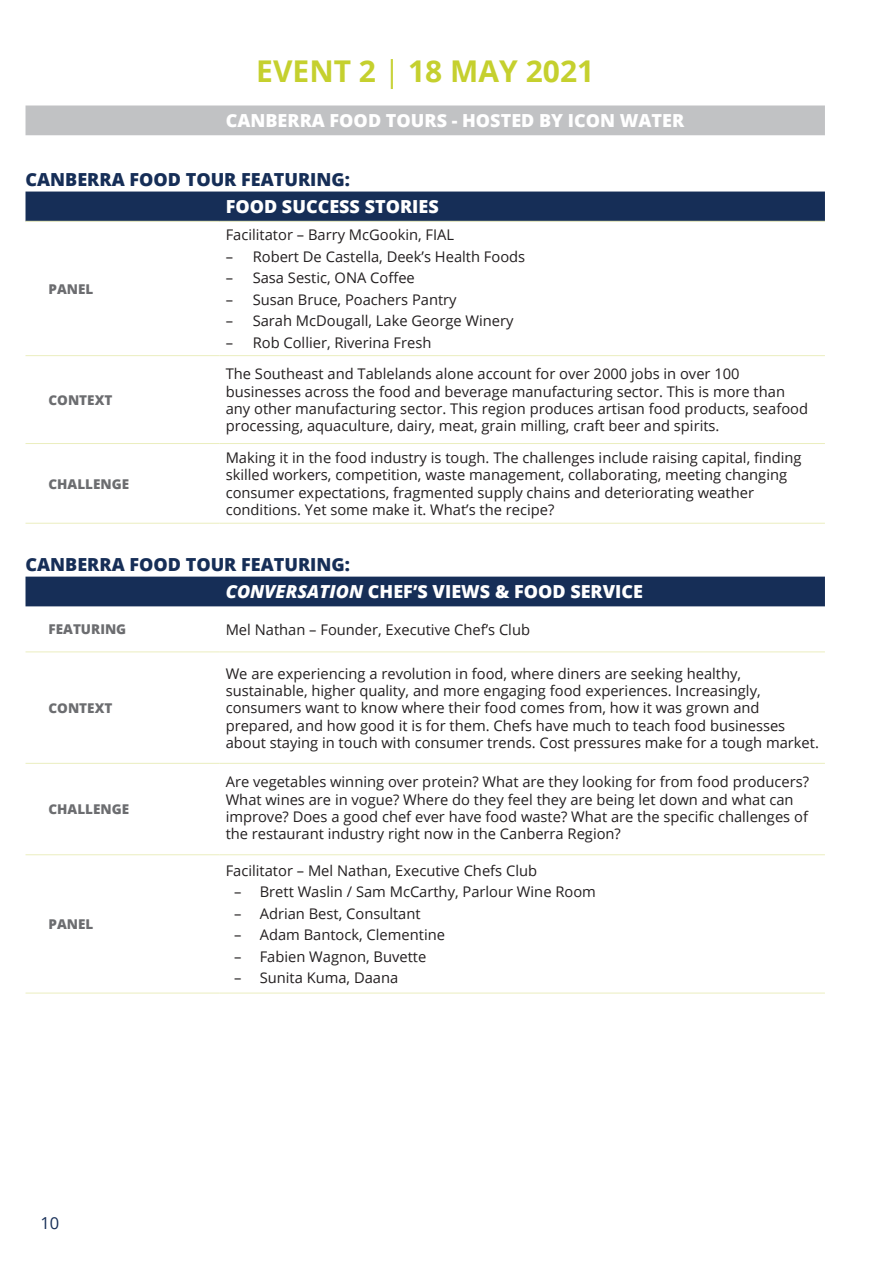
<style>
.page{position:relative;width:893px;height:1263px;background:#fff}
.page>*{position:absolute;margin:0;border:0;box-sizing:border-box;transform-origin:0 0}
.t1{font:700 30px "Open Sans";color:#c5d02e}
.table1_theme{font:800 18px "Open Sans";color:#fff}
.table1_theme-2{font:800 18px "Open Sans";color:#162e57}
.None-2{font:16.5px "Open Sans";color:#162e57}
.table1_text{font:14.7px/17.2px "Open Sans";color:#231f20}
.table1_activity{font:800 13.5px "Open Sans";color:#6c6d70}
.s1{font-weight:400}
.s2{font-style:italic}
</style>
<div class="page">
<div style="left:26px;top:105px;width:799px;height:30px;background:#c1c2c4"></div>
<div style="left:26px;top:192px;width:799px;height:29px;background:#162e57"></div>
<hr style="left:26px;top:221px;width:194px;height:1px;background:#ebeebf">
<hr style="left:220px;top:221px;width:605px;height:1px;background:#ebeebf">
<hr style="left:26px;top:355px;width:194px;height:1px;background:#ebeebf">
<hr style="left:220px;top:355px;width:605px;height:1px;background:#ebeebf">
<hr style="left:26px;top:443px;width:194px;height:1px;background:#ebeebf">
<hr style="left:220px;top:443px;width:605px;height:1px;background:#ebeebf">
<hr style="left:26px;top:523px;width:194px;height:1px;background:#ebeebf">
<hr style="left:220px;top:523px;width:605px;height:1px;background:#ebeebf">
<div style="left:26px;top:577px;width:799px;height:29px;background:#162e57"></div>
<hr style="left:26px;top:651px;width:194px;height:1px;background:#ebeebf">
<hr style="left:220px;top:651px;width:605px;height:1px;background:#ebeebf">
<hr style="left:26px;top:763px;width:194px;height:1px;background:#ebeebf">
<hr style="left:220px;top:763px;width:605px;height:1px;background:#ebeebf">
<hr style="left:26px;top:854px;width:194px;height:1px;background:#ebeebf">
<hr style="left:220px;top:854px;width:605px;height:1px;background:#ebeebf">
<hr style="left:26px;top:993px;width:194px;height:1px;background:#ebeebf">
<hr style="left:220px;top:993px;width:605px;height:1px;background:#ebeebf">
<p class="t1" style="left:256px;top:50px;width:339px">EVENT 2 <span class="s1">|</span> 18 MAY 2021</p>
<p class="table1_theme" style="left:226px;top:107px;width:460px">CANBERRA FOOD TOURS - HOSTED BY ICON WATER</p>
<p class="table1_theme-2" style="left:26px;top:165px;width:326px">CANBERRA FOOD TOUR FEATURING:</p>
<p class="table1_theme" style="left:226px;top:193px;width:215px">FOOD SUCCESS STORIES</p>
<p class="table1_activity" style="left:49px;top:278px;width:46px">PANEL</p>
<p class="table1_activity" style="left:49px;top:390px;width:65px">CONTEXT</p>
<p class="table1_text" style="left:226px;top:226px;width:230px">Facilitator – Barry McGookin, FIAL</p>
<p class="table1_text" style="left:226px;top:247px;width:301px">– Robert De Castella, Deek’s Health Foods</p>
<p class="table1_text" style="left:226px;top:269px;width:191px">– Sasa Sestic, ONA Coffee</p>
<p class="table1_text" style="left:226px;top:290px;width:232px">– Susan Bruce, Poachers Pantry</p>
<p class="table1_text" style="left:226px;top:312px;width:289px">– Sarah McDougall, Lake George Winery</p>
<p class="table1_text" style="left:226px;top:333px;width:207px">– Rob Collier, Riverina Fresh</p>
<p class="table1_text" style="left:226px;top:365px;width:584px">The Southeast and Tablelands alone account for over 2000 jobs in over 100 businesses across the food and beverage manufacturing sector. This is more than any other manufacturing sector. This region produces artisan food products, seafood processing, aquaculture, dairy, meat, grain milling, craft beer and spirits.</p>
<p class="table1_text" style="left:226px;top:449px;width:577px">Making it in the food industry is tough. The challenges include raising capital, finding skilled workers, competition, waste management, collaborating, meeting changing consumer expectations, fragmented supply chains and deteriorating weather conditions. Yet some make it. What’s the recipe?</p>
<p class="table1_theme-2" style="left:26px;top:550px;width:326px">CANBERRA FOOD TOUR FEATURING:</p>
<p class="table1_theme" style="left:226px;top:578px;width:419px"><span class="s2">CONVERSATION</span> CHEF’S VIEWS &amp; FOOD SERVICE</p>
<p class="table1_activity" style="left:49px;top:619px;width:79px">FEATURING</p>
<p class="table1_text" style="left:226px;top:620px;width:306px">Mel Nathan – Founder, Executive Chef’s Club</p>
<p class="table1_activity" style="left:49px;top:473px;width:82px">CHALLENGE</p>
<p class="table1_activity" style="left:49px;top:698px;width:65px">CONTEXT</p>
<p class="table1_activity" style="left:49px;top:799px;width:82px">CHALLENGE</p>
<p class="table1_activity" style="left:49px;top:914px;width:46px">PANEL</p>
<p class="None-2" style="left:40px;top:1211px;width:20px">10</p>
<p class="table1_text" style="left:226px;top:664px;width:595px">We are experiencing a revolution in food, where diners are seeking healthy, sustainable, higher quality, and more engaging food experiences. Increasingly, consumers want to know where their food comes from, how it was grown and prepared, and how good it is for them. Chefs have much to teach food businesses about staying in touch with consumer trends. Cost pressures make for a tough market.</p>
<p class="table1_text" style="left:226px;top:773px;width:585px">Are vegetables winning over protein? What are they looking for from food producers?<br>What wines are in vogue? Where do they feel they are being let down and what can improve? Does a good chef ever have food waste? What are the specific challenges of the restaurant industry right now in the Canberra Region?</p>
<p class="table1_text" style="left:226px;top:861px;width:313px">Facilitator – Mel Nathan, Executive Chefs Club</p>
<p class="table1_text" style="left:234px;top:883px;width:363px">– Brett Waslin / Sam McCarthy, Parlour Wine Room</p>
<p class="table1_text" style="left:234px;top:904px;width:188px">– Adrian Best, Consultant</p>
<p class="table1_text" style="left:234px;top:926px;width:212px">– Adam Bantock, Clementine</p>
<p class="table1_text" style="left:234px;top:947px;width:194px">– Fabien Wagnon, Buvette</p>
<p class="table1_text" style="left:234px;top:969px;width:166px">– Sunita Kuma, Daana</p>
</div>
